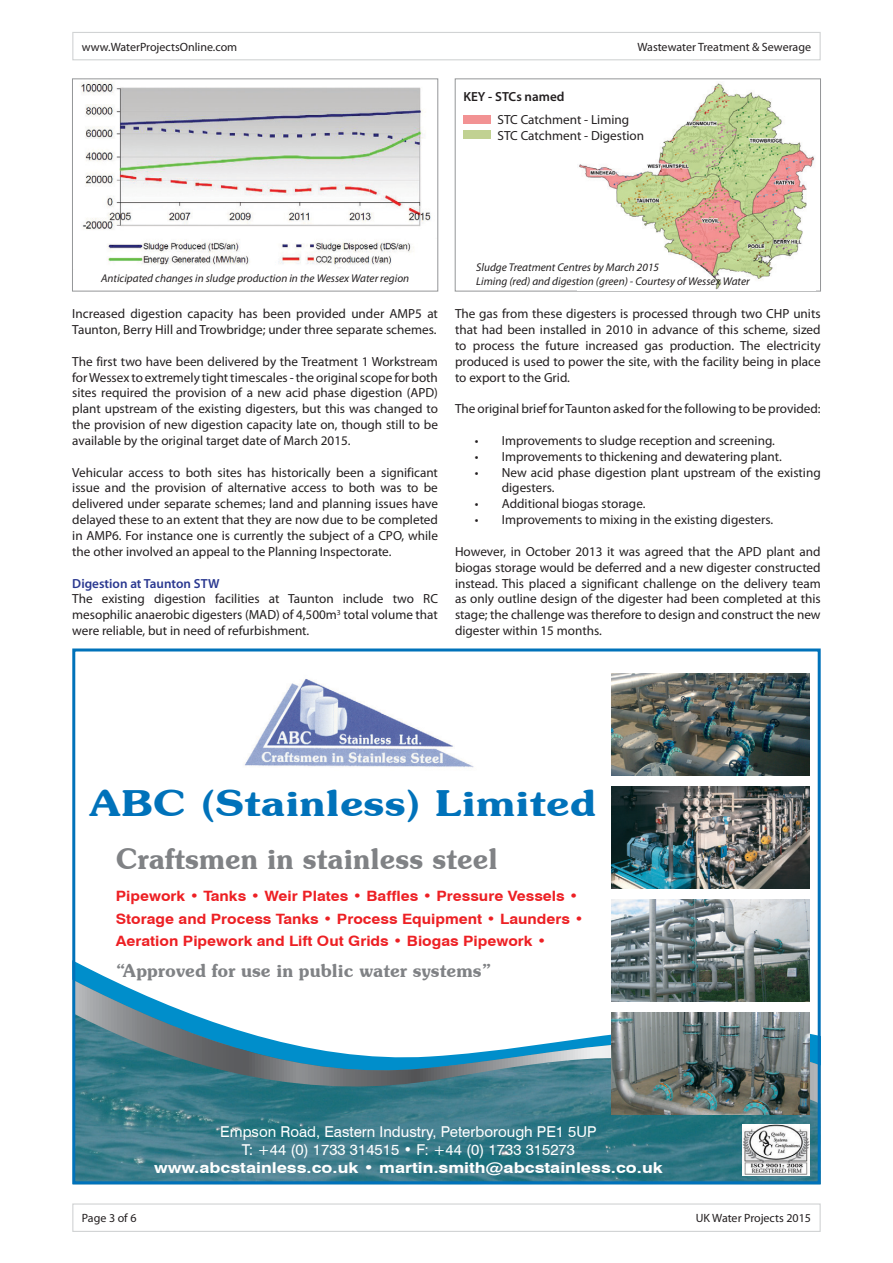
<style>
.page{position:relative;width:893px;height:1263px;background:#fff}
.page>*{position:absolute;margin:0;border:0;box-sizing:border-box;transform-origin:0 0}
.t1{font:600 36px "Souvenir IT Cby BT";color:#0072ba;scale:1.2 1}
.t2{font:600 28.5px "Souvenir IT Cby BT";color:#808285}
.t3{font:600 18px "Souvenir IT Cby BT";color:#808285}
.t4{font:15px/18px "Swiss 721 BT";color:#fff;text-align:center}
.t5{font:700 15px "Swiss 721 BT";color:#fff;scale:1.2 1}
.t6{font:700 14.25px/22.5px "Swiss 721 BT";color:#ed2024;scale:1.1 1}
.t7{font:13.2px/15.9px "Myriad Pro";color:#231f20;text-align:justify}
.t8{font:600 13.2px "Myriad Pro";color:#2a3890}
.t9{font:600 13.2px "Myriad Pro";color:#231f20}
.t10{font:12px "Myriad Pro";color:#231f20}
.t11{font:italic 11.25px/13.5px "Myriad Pro";color:#231f20}
</style>
<div class="page">
<div style="left:72px;top:32px;width:749px;height:28px;border:1px solid #d1d3d4"></div>
<div style="left:72px;top:1203px;width:749px;height:29px;border:1px solid #d1d3d4"></div>
<img style="left:81px;top:81px;width:350px;height:187px">
<div style="left:72px;top:79px;width:366px;height:212px;border:1px solid #949698"></div>
<div style="left:455px;top:79px;width:366px;height:212px;border:1px solid #949698"></div>
<img style="left:578px;top:83px;width:238px;height:207px">
<div style="left:463px;top:116px;width:28px;height:8px;background:#f29293"></div>
<div style="left:463px;top:131px;width:28px;height:8px;background:#c1d192"></div>
<img style="left:76px;top:1104px;width:741px;height:76px">
<svg style="left:76px;top:960px;width:536px;height:20px"></svg>
<svg style="left:76px;top:980px;width:741px;height:124px"></svg>
<img style="left:612px;top:786px;width:198px;height:102px">
<img style="left:612px;top:673px;width:198px;height:102px">
<img style="left:612px;top:899px;width:198px;height:102px">
<img style="left:245px;top:679px;width:229px;height:89px">
<img style="left:612px;top:1013px;width:197px;height:102px">
<div style="left:72px;top:648px;width:749px;height:536px;border:3px solid #0072ba"></div>
<img style="left:743px;top:1124px;width:66px;height:51px">
<p class="t10" style="left:82px;top:39px;width:157px">www.WaterProjectsOnline.com</p>
<p class="t10" style="left:637px;top:39px;width:175px">Wastewater Treatment &amp; Sewerage</p>
<p class="t9" style="left:463px;top:88px;width:103px">KEY - STCs named</p>
<p class="t7" style="left:497px;top:112px;width:148px">STC Catchment - Liming<br>STC Catchment - Digestion</p>
<p class="t11" style="left:101px;top:271px;width:310px">Anticipated changes in sludge production in the Wessex Water region</p>
<p class="t7" style="left:72px;top:306px;width:367px">Increased digestion capacity has been provided under AMP5 at<br>Taunton, Berry Hill and Trowbridge; under three separate schemes.</p>
<p class="t7" style="left:72px;top:353px;width:367px">The first two have been delivered by the Treatment 1 Workstream for Wessex to extremely tight timescales - the original scope for both sites required the provision of a new acid phase digestion (APD) plant upstream of the existing digesters, but this was changed to the provision of new digestion capacity late on, though still to be available by the original target date of March 2015.</p>
<p class="t7" style="left:72px;top:464px;width:367px">Vehicular access to both sites has historically been a significant issue and the provision of alternative access to both was to be delivered under separate schemes; land and planning issues have delayed these to an extent that they are now due to be completed in AMP6. For instance one is currently the subject of a CPO, while the other involved an appeal to the Planning Inspectorate.</p>
<p class="t8" style="left:72px;top:575px;width:149px">Digestion at Taunton STW</p>
<p class="t7" style="left:72px;top:591px;width:367px">The existing digestion facilities at Taunton include two RC mesophilic anaerobic digesters (MAD) of 4,500m<sup>3</sup> total volume that were reliable, but in need of refurbishment.</p>
<p class="t11" style="left:476px;top:260px;width:275px">Sludge Treatment Centres by March 2015<br>Liming (red) and digestion (green) - Courtesy of Wessex Water</p>
<p class="t7" style="left:455px;top:306px;width:367px">The gas from these digesters is processed through two CHP units that had been installed in 2010 in advance of this scheme, sized to process the future increased gas production. The electricity produced is used to power the site, with the facility being in place to export to the Grid.</p>
<p class="t7" style="left:455px;top:401px;width:367px">The original brief for Taunton asked for the following to be provided:</p>
<p class="t7" style="left:475px;top:432px;width:302px">• Improvements to sludge reception and screening.</p>
<p class="t7" style="left:475px;top:448px;width:309px">• Improvements to thickening and dewatering plant.</p>
<p class="t7" style="left:502px;top:464px;width:320px;text-indent:-27px">• New acid phase digestion plant upstream of the existing digesters.</p>
<p class="t7" style="left:475px;top:496px;width:172px">• Additional biogas storage.</p>
<p class="t7" style="left:475px;top:512px;width:300px">• Improvements to mixing in the existing digesters.</p>
<p class="t7" style="left:455px;top:543px;width:367px">However, in October 2013 it was agreed that the APD plant and biogas storage would be deferred and a new digester constructed instead. This placed a significant challenge on the delivery team as only outline design of the digester had been completed at this stage; the challenge was therefore to design and construct the new digester within 15 months.</p>
<h1 class="t1" style="left:89px;top:781px;width:424px">ABC (Stainless) Limited</h1>
<h2 class="t2" style="left:116px;top:841px;width:383px">Craftsmen in stainless steel</h2>
<p class="t6" style="left:116px;top:885px;width:427px">Pipework • Tanks • Weir Plates • Baffles • Pressure Vessels •<br>Storage and Process Tanks • Process Equipment • Launders •<br>Aeration Pipework and Lift Out Grids • Biogas Pipework •</p>
<h3 class="t3" style="left:116px;top:959px;width:377px">“Approved for use in public water systems”</h3>
<p class="t4" style="left:220px;top:1122px;width:378px">Empson Road, Eastern Industry, Peterborough PE1 5UP<br>T: +44 (0) 1733 314515 • F: +44 (0) 1733 315273</p>
<p class="t5" style="left:154px;top:1158px;width:425px">www.abcstainless.co.uk • martin.smith@abcstainless.co.uk</p>
<p class="t10" style="left:82px;top:1211px;width:56px">Page 3 of 6</p>
<p class="t10" style="left:696px;top:1211px;width:117px">UK Water Projects 2015</p>
</div>
